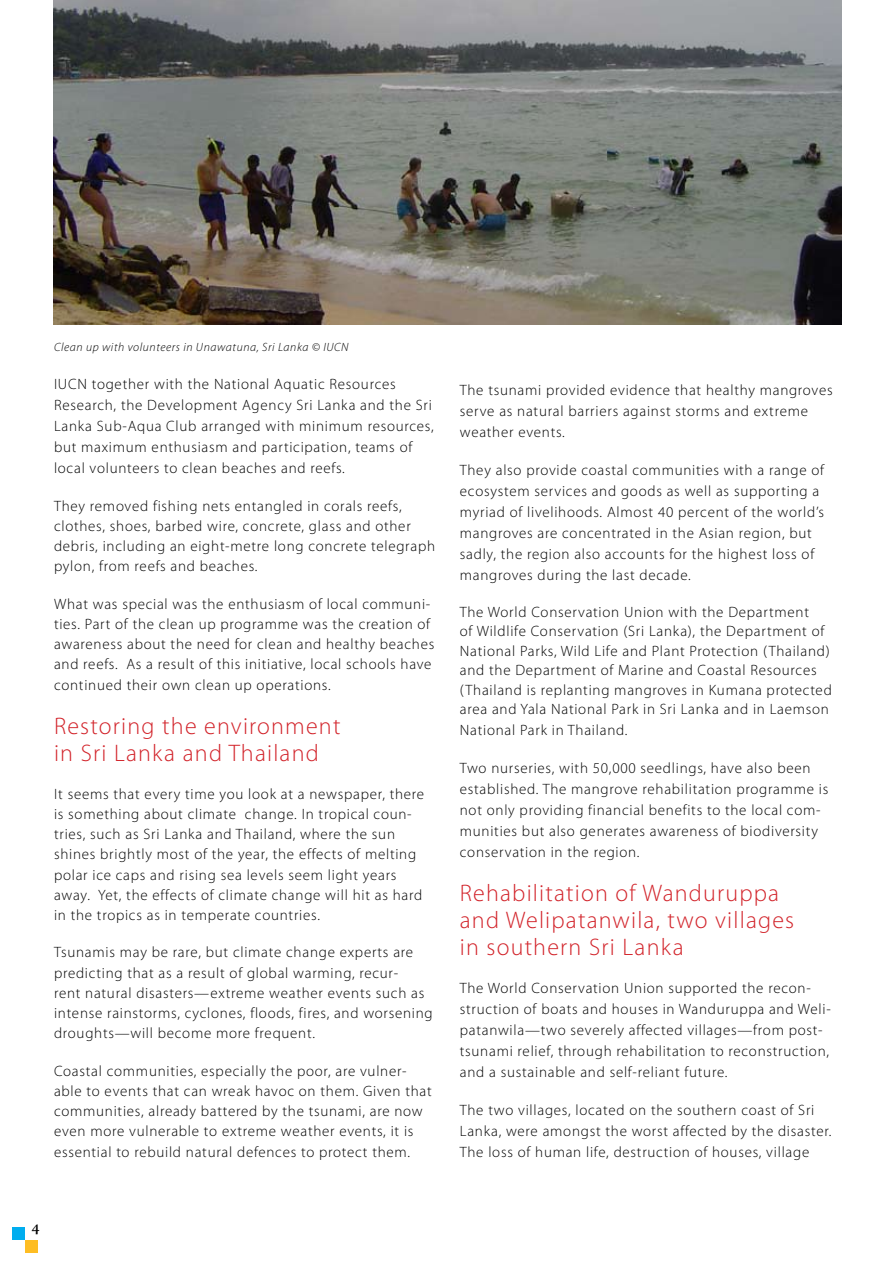
<style>
.page{position:relative;width:893px;height:1263px;background:#fff}
.page>*{position:absolute;margin:0;border:0;box-sizing:border-box;transform-origin:0 0}
.t1{font:300 24px/27px "Myriad Pro";letter-spacing:.05em;color:#d2232a}
.t2{font:300 15px/21px "Myriad Pro";letter-spacing:.05em;color:#000}
.t3{font:italic 300 12px "Myriad Pro";letter-spacing:.05em;color:#000}
</style>
<div class="page">
<div style="left:25px;top:1240px;width:13px;height:13px;background:#febd23"></div>
<div style="left:12px;top:1227px;width:13px;height:13px;background:#00adef"></div>
<img style="left:54px;top:0;width:788px;height:324px">
<p class="t3" style="left:54px;top:340px;width:296px">Clean up with volunteers in Unawatuna, Sri Lanka © IUCN</p>
<p class="t2" style="left:54px;top:374px;width:381px">IUCN together with the National Aquatic Resources Research, the Development Agency Sri Lanka and the Sri Lanka Sub-Aqua Club arranged with minimum resources, but maximum enthusiasm and participation, teams of local volunteers to clean beaches and reefs.</p>
<p class="t2" style="left:54px;top:495px;width:383px;line-height:20.2px">They removed fishing nets entangled in corals reefs, clothes, shoes, barbed wire, concrete, glass and other debris, including an eight-metre long concrete telegraph pylon, from reefs and beaches.</p>
<p class="t2" style="left:54px;top:593px;width:382px;line-height:20.4px">What was special was the enthusiasm of local communi&shy;ties. Part of the clean up programme was the creation of awareness about the need for clean and healthy beaches and reefs. As a result of this initiative, local schools have continued their own clean up operations.</p>
<h1 class="t1" style="left:54px;top:713px;width:288px">Restoring the environment in Sri Lanka and Thailand</h1>
<p class="t2" style="left:54px;top:783px;width:372px;line-height:20.2px">It seems that every time you look at a newspaper, there is something about climate change. In tropical coun&shy;tries, such as Sri Lanka and Thailand, where the sun shines brightly most of the year, the effects of melting polar ice caps and rising sea levels seem light years away. Yet, the effects of climate change will hit as hard in the tropics as in temperate countries.</p>
<p class="t2" style="left:54px;top:942px;width:380px;line-height:20.2px">Tsunamis may be rare, but climate change experts are predicting that as a result of global warming, recur-<br>rent natural disasters—extreme weather events such as intense rainstorms, cyclones, floods, fires, and worsening droughts—will become more frequent.</p>
<p class="t2" style="left:54px;top:1060px;width:379px;line-height:20.4px">Coastal communities, especially the poor, are vulner&shy;able to events that can wreak havoc on them. Given that communities, already battered by the tsunami, are now even more vulnerable to extreme weather events, it is essential to rebuild natural defences to protect them.</p>
<p class="t2" style="left:460px;top:380px;width:374px">The tsunami provided evidence that healthy mangroves serve as natural barriers against storms and extreme weather events.</p>
<p class="t2" style="left:460px;top:460px;width:366px">They also provide coastal communities with a range of ecosystem services and goods as well as supporting a myriad of livelihoods. Almost 40 percent of the world’s mangroves are concentrated in the Asian region, but sadly, the region also accounts for the highest loss of mangroves during the last decade.</p>
<p class="t2" style="left:460px;top:602px;width:373px;line-height:19.5px">The World Conservation Union with the Department<br>of Wildlife Conservation (Sri Lanka), the Department of National Parks, Wild Life and Plant Protection (Thailand) and the Department of Marine and Coastal Resources (Thailand is replanting mangroves in Kumana protected area and Yala National Park in Sri Lanka and in Laemson</p>
<p class="t2" style="left:460px;top:720px;width:169px">National Park in Thailand.</p>
<p class="t2" style="left:460px;top:758px;width:370px">Two nurseries, with 50,000 seedlings, have also been established. The mangrove rehabilitation programme is not only providing financial benefits to the local com&shy;munities but also generates awareness of biodiversity conservation in the region.</p>
<h1 class="t1" style="left:460px;top:880px;width:336px">Rehabilitation of Wanduruppa and Welipatanwila, two villages in southern Sri Lanka</h1>
<p class="t2" style="left:460px;top:978px;width:372px">The World Conservation Union supported the recon&shy;struction of boats and houses in Wanduruppa and Weli&shy;patanwila—two severely affected villages—from post&shy;tsunami relief, through rehabilitation to reconstruction, and a sustainable and self-reliant future.</p>
<p class="t2" style="left:460px;top:1100px;width:373px">The two villages, located on the southern coast of Sri<br>Lanka, were amongst the worst affected by the disaster.<br>The loss of human life, destruction of houses, village</p>
</div>
